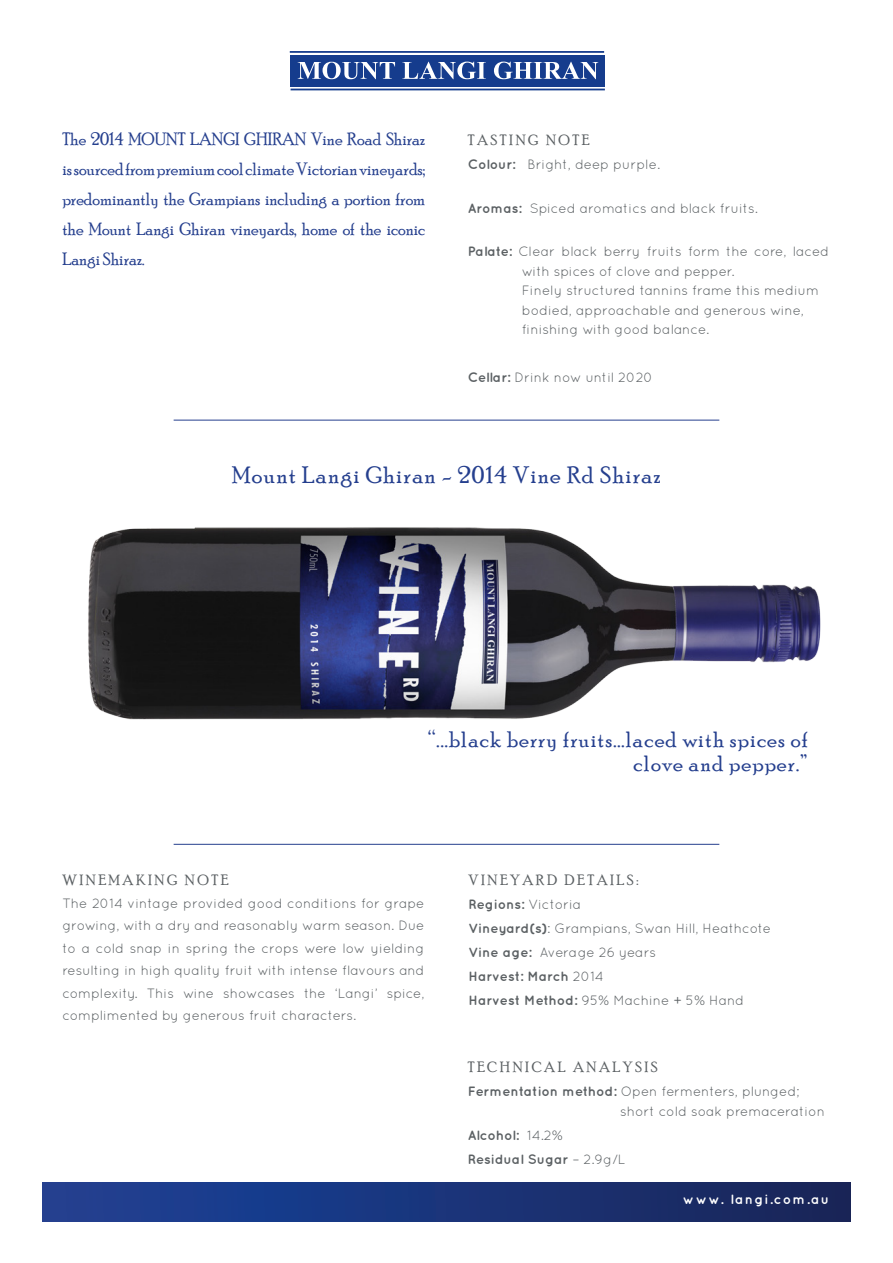
<style>
.page{position:relative;width:893px;height:1263px;background:#fff}
.page>*{position:absolute;margin:0;border:0;box-sizing:border-box;transform-origin:0 0}
.t1{font:24px "Poor Richard";letter-spacing:.05em;color:#253f8e}
.t2{font:22.5px/24px "Poor Richard";letter-spacing:.05em;color:#253f8e;text-align:right}
.t3{font:18px/30px "Poor Richard";color:#253f8e;text-align:justify;scale:.96 1}
.t4{font:15px "Poor Richard";letter-spacing:.17em;color:#5b6063}
.t5{font:13.5px/22.5px "Quicksand";color:#5b6063;text-align:justify}
.t6{font:700 13.5px "Quicksand";color:#5b6063}
.t7{font:700 13.5px "Quicksand";letter-spacing:.1em;color:#fff}
.s1{font-weight:700}
.s2{font-weight:400}
</style>
<div class="page">
<img style="left:88px;top:527px;width:733px;height:193px">
<div style="left:43px;top:1182px;width:807px;height:39px;background:linear-gradient(to right,#1d4299,#182559)"></div>
<div style="left:291px;top:55px;width:314px;height:32px;background:#153c8d"></div>
<svg style="left:298px;top:62px;width:97px;height:17px"></svg>
<svg style="left:402px;top:62px;width:84px;height:17px"></svg>
<svg style="left:494px;top:62px;width:104px;height:17px"></svg>
<hr style="left:291px;top:89px;width:314px;height:1px;background:#153c8d">
<hr style="left:290px;top:51px;width:314px;height:2px;background:#153c8d">
<hr style="left:174px;top:844px;width:545px;height:1px;background:#253f8e">
<hr style="left:174px;top:420px;width:545px;height:1px;background:#253f8e">
<p class="t3" style="left:62px;top:124px;width:379px">The 2014 MOUNT LANGI GHIRAN Vine Road Shiraz</p>
<p class="t3" style="left:62px;top:154px;width:380px">is sourced from premium cool climate Victorian vineyards; predominantly the Grampians including a portion from the Mount Langi Ghiran vineyards, home of the iconic Langi Shiraz.</p>
<p class="t4" style="left:468px;top:132px;width:123px">TASTING NOTE</p>
<p class="t5" style="left:468px;top:153px;width:194px"><span class="s1">Colour:</span> Bright, deep purple.</p>
<p class="t5" style="left:468px;top:197px;width:292px"><span class="s1">Aromas:</span> Spiced aromatics and black fruits.</p>
<p class="t5" style="left:522px;top:242px;width:309px;line-height:19.5px;text-indent:-54px"><span class="s1">Palate:</span> Clear black berry fruits form the core, laced with spices of clove and pepper.</p>
<p class="t5" style="left:522px;top:279px;width:299px">Finely structured tannins frame this medium</p>
<p class="t5" style="left:522px;top:299px;width:284px">bodied, approachable and generous wine,</p>
<p class="t5" style="left:522px;top:318px;width:189px">finishing with good balance.</p>
<p class="t5" style="left:468px;top:366px;width:187px"><span class="s1">Cellar:</span> Drink now until 2020</p>
<p class="t1" style="left:232px;top:462px;width:430px">Mount Langi Ghiran - 2014 Vine Rd Shiraz</p>
<p class="t2" style="left:428px;top:727px;width:381px">“...black berry fruits...laced with spices of clove and pepper.”</p>
<p class="t4" style="left:62px;top:872px;width:168px">WINEMAKING NOTE</p>
<p class="t5" style="left:62px;top:892px;width:364px">The 2014 vintage provided good conditions for grape growing, with a dry and reasonably warm season. Due to a cold snap in spring the crops were low yielding resulting in high quality fruit with intense flavours and complexity. This wine showcases the ‘Langi’ spice, complimented by generous fruit characters.</p>
<p class="t4" style="left:468px;top:872px;width:171px">VINEYARD DETAILS:</p>
<p class="t6" style="left:468px;top:896px;width:114px">Regions: <span class="s2">Victoria</span></p>
<p class="t5" style="left:468px;top:917px;width:304px"><span class="s1">Vineyard(s)</span>: Grampians, Swan Hill, Heathcote</p>
<p class="t5" style="left:468px;top:941px;width:189px"><span class="s1">Vine age:</span> Average 26 years</p>
<p class="t6" style="left:468px;top:968px;width:137px">Harvest: March <span class="s2">2014</span></p>
<p class="t5" style="left:468px;top:989px;width:277px"><span class="s1">Harvest Method:</span> 95% Machine + 5% Hand</p>
<p class="t4" style="left:468px;top:1058px;width:192px">TECHNICAL ANALYSIS</p>
<p class="t5" style="left:468px;top:1080px;width:333px"><span class="s1">Fermentation method:</span> Open fermenters, plunged;</p>
<p class="t5" style="left:620px;top:1099px;width:206px">short cold soak premaceration</p>
<p class="t6" style="left:468px;top:1127px;width:97px">Alcohol: <span class="s2">14.2%</span></p>
<p class="t6" style="left:468px;top:1151px;width:159px">Residual Sugar <span class="s2">– 2.9g/L</span></p>
<p class="t7" style="left:683px;top:1191px;width:148px">www. langi.com.au</p>
</div>
